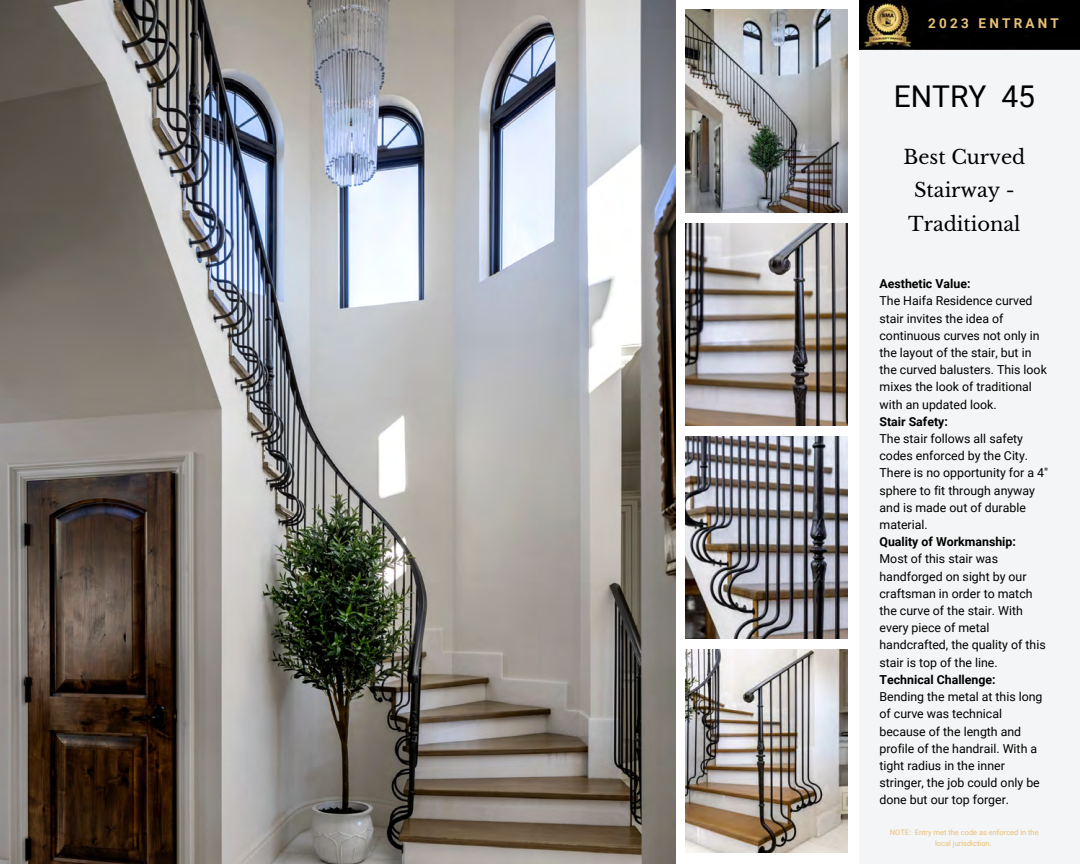
<style>
.page{position:relative;width:1080px;height:864px;background:#fff}
.page>*{position:absolute;margin:0;border:0;box-sizing:border-box;transform-origin:0 0}
.t1{font:30px "Roboto";color:#000}
.t2{font:19.35px/33.8px "Libre Baskerville";color:#000;text-align:center}
.t3{font:700 13.5px "Roboto";letter-spacing:.24em;color:#e8c176}
.t4{font:12.3px/17.2px "Roboto";color:#000}
.t5{font:700 12.3px "Roboto";color:#000}
.t6{font:7.5px/10.2px "Roboto";color:#e8c176;text-align:center}
</style>
<div class="page">
<img style="left:0;top:0;width:675px;height:864px">
<img style="left:685px;top:10px;width:162px;height:202px">
<img style="left:685px;top:223px;width:162px;height:203px">
<img style="left:685px;top:436px;width:162px;height:203px">
<img style="left:685px;top:650px;width:162px;height:202px">
<div style="left:859px;top:0;width:221px;height:864px;background:#f4f5f6"></div>
<img style="left:859px;top:0;width:221px;height:50px">
<div style="left:929px;top:10px;width:129px;height:24px;background:#000"></div>
<p class="t3" style="left:928px;top:16px;width:132px">2023 ENTRANT</p>
<h1 class="t1" style="left:894px;top:79px;width:143px">ENTRY 45</h1>
<h2 class="t2" style="left:904px;top:140px;width:123px">Best Curved<br>Stairway -<br>Traditional</h2>
<p class="t5" style="left:880px;top:277px;width:92px">Aesthetic Value:</p>
<p class="t4" style="left:880px;top:293px;width:169px">The Haifa Residence curved stair invites the idea of continuous curves not only in the layout of the stair, but in the curved balusters. This look mixes the look of traditional with an updated look.</p>
<p class="t5" style="left:880px;top:414px;width:70px">Stair Safety:</p>
<p class="t4" style="left:880px;top:430px;width:170px">The stair follows all safety codes enforced by the City.<br>There is no opportunity for a 4" sphere to fit through anyway and is made out of durable material.</p>
<p class="t5" style="left:880px;top:535px;width:138px">Quality of Workmanship:</p>
<p class="t4" style="left:880px;top:551px;width:168px">Most of this stair was handforged on sight by our craftsman in order to match the curve of the stair. With every piece of metal handcrafted, the quality of this stair is top of the line.</p>
<p class="t5" style="left:880px;top:673px;width:118px">Technical Challenge:</p>
<p class="t4" style="left:880px;top:688px;width:165px">Bending the metal at this long of curve was technical because of the length and profile of the handrail. With a tight radius in the inner stringer, the job could only be done but our top forger.</p>
<p class="t6" style="left:890px;top:828px;width:150px">NOTE: Entry met the code as enforced in the local jurisdiction.</p>
</div>
